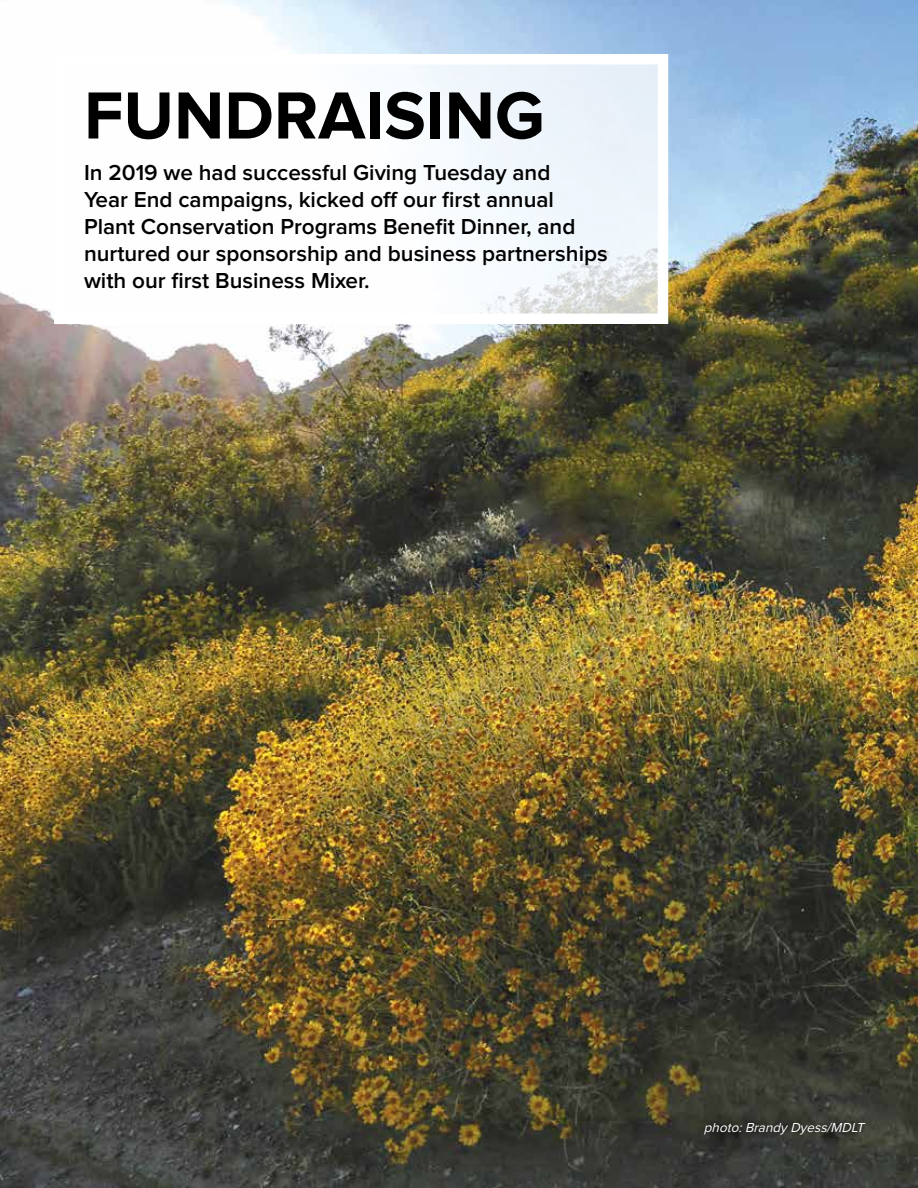
<style>
.page{position:relative;width:918px;height:1188px;background:#fff}
.page>*{position:absolute;margin:0;border:0;box-sizing:border-box;transform-origin:0 0}
.t1{font:700 69px "Proxima Nova";color:#000}
.t2{font:600 22.5px/27px "Proxima Nova";color:#000}
.t3{font:italic 13.5px "Proxima Nova";color:#fff}
</style>
<div class="page">
<img style="left:0;top:0;width:918px;height:1188px">
<svg style="left:62px;top:62px;width:600px;height:256px"></svg>
<svg style="left:697px;top:1115px;width:175px;height:27px;background:#33342e"></svg>
<h1 class="t1" style="left:84px;top:84px;width:462px">FUNDRAISING</h1>
<p class="t2" style="left:84px;top:160px;width:525px">In 2019 we had successful Giving Tuesday and<br>Year End campaigns, kicked off our first annual Plant Conservation Programs Benefit Dinner, and nurtured our sponsorship and business partnerships with our first Business Mixer.</p>
<p class="t3" style="left:704px;top:1122px;width:165px">photo:Brandy Dyess/MDLT</p>
</div>
